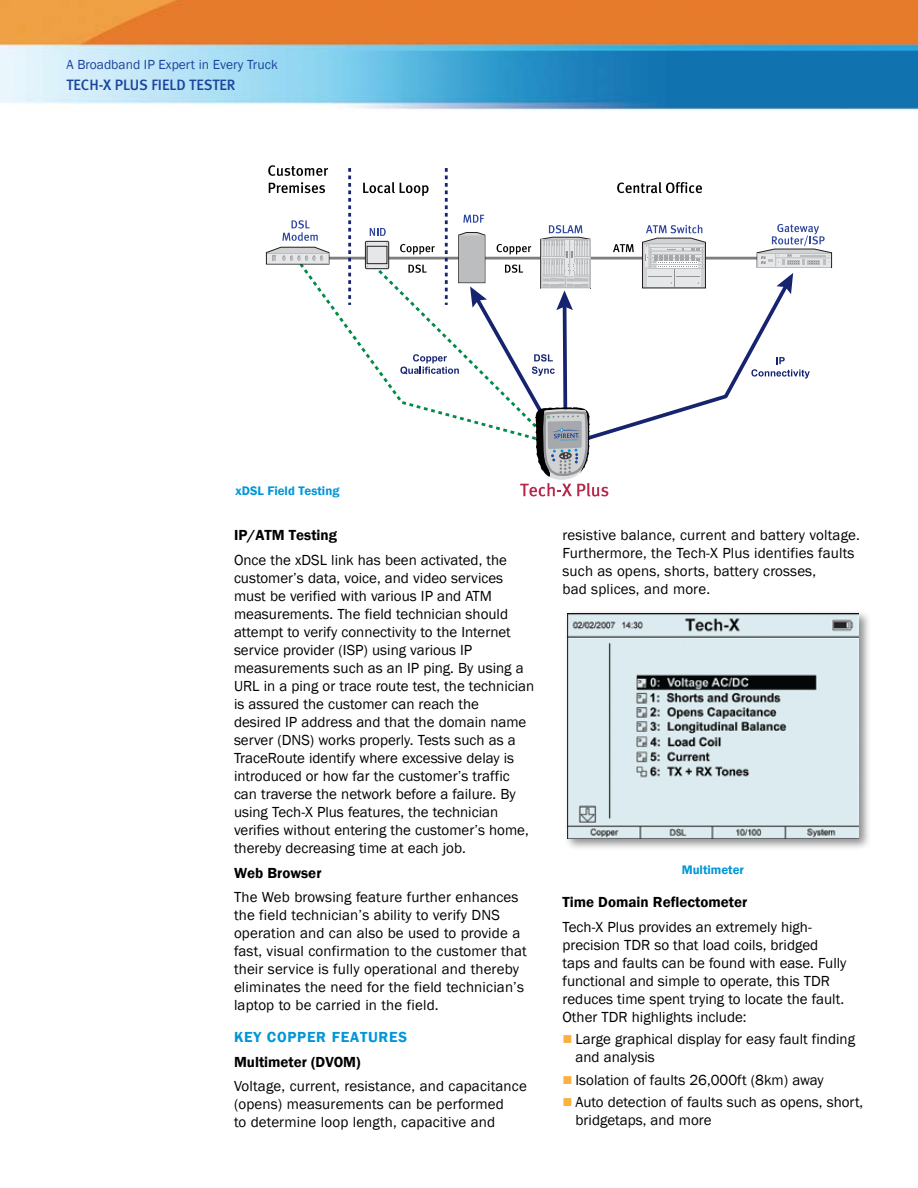
<style>
.page{position:relative;width:918px;height:1188px;background:#fff}
.page>*{position:absolute;margin:0;border:0;box-sizing:border-box;transform-origin:0 0}
.t1{font:15px/18px "Franklin Gothic";color:#000}
.t2{font:600 15px "Franklin Gothic";color:#000}
.t3{font:15px "Meta Medium LF";color:#1c449c}
.t4{font:600 15px "Franklin Gothic";letter-spacing:.05em;color:#0096d7}
.t5{font:13.5px "Franklin Gothic";color:#1c449c}
.t6{font:600 12.75px "Franklin Gothic";color:#0096d7}
</style>
<div class="page">
<img style="left:0;top:0;width:918px;height:110px">
<div style="left:564px;top:609px;width:308px;height:242px;background:#000;opacity:.45"></div>
<img style="left:567px;top:613px;width:292px;height:225px">
<svg style="left:299px;top:257px;width:64px;height:95px"></svg>
<svg style="left:348px;top:168px;width:3px;height:137px"></svg>
<svg style="left:268px;top:165px;width:60px;height:11px"></svg>
<svg style="left:269px;top:182px;width:56px;height:11px"></svg>
<svg style="left:265px;top:220px;width:65px;height:45px"></svg>
<svg style="left:363px;top:168px;width:470px;height:329px"></svg>
<p class="t5" style="left:67px;top:56px;width:213px">A Broadband IP Expert in Every Truck</p>
<p class="t3" style="left:67px;top:76px;width:171px">TECH-X PLUS FIELD TESTER</p>
<p class="t6" style="left:236px;top:483px;width:105px">xDSL Field Testing</p>
<p class="t2" style="left:234px;top:526px;width:32px">IP/ATM</p>
<p class="t2" style="left:289px;top:526px;width:50px">Testing</p>
<p class="t1" style="left:234px;top:551px;width:302px">Once the xDSL link has been activated, the customer’s data, voice, and video services must be verified with various IP and ATM measurements. The field technician should attempt to verify connectivity to the Internet service provider (ISP) using various IP measurements such as an IP ping. By using a URL in a ping or trace route test, the technician is assured the customer can reach the<br>desired IP address and that the domain name server (DNS) works properly. Tests such as a TraceRoute identify where excessive delay is introduced or how far the customer’s traffic can traverse the network before a failure. By using Tech-X Plus features, the technician verifies without entering the customer’s home, thereby decreasing time at each job.</p>
<p class="t2" style="left:234px;top:863px;width:89px">Web Browser</p>
<p class="t1" style="left:234px;top:889px;width:294px">The Web browsing feature further enhances the field technician’s ability to verify DNS operation and can also be used to provide a fast, visual confirmation to the customer that their service is fully operational and thereby eliminates the need for the field technician’s laptop to be carried in the field.</p>
<p class="t4" style="left:234px;top:1028px;width:175px">Key Copper Features</p>
<p class="t2" style="left:234px;top:1052px;width:103px">Multimeter (DVOM</p>
<p class="t2" style="left:356px;top:1052px;width:6px">)</p>
<p class="t1" style="left:234px;top:1078px;width:294px">Voltage, current, resistance, and capacitance (opens) measurements can be performed<br>to determine loop length, capacitive and</p>
<p class="t1" style="left:563px;top:526px;width:299px">resistive balance, current and battery voltage.<br>Furthermore, the Tech-X Plus identifies faults such as opens, shorts, battery crosses,<br>bad splices, and more.</p>
<p class="t6" style="left:682px;top:862px;width:64px">Multimeter</p>
<p class="t2" style="left:563px;top:893px;width:186px">Time Domain Reflectometer</p>
<p class="t1" style="left:563px;top:918px;width:286px">Tech-X Plus provides an extremely high&shy;precision TDR so that load coils, bridged taps and faults can be found with ease. Fully functional and simple to operate, this TDR reduces time spent trying to locate the fault.<br>Other TDR highlights include:</p>
<p class="t1" style="left:576px;top:1030px;width:281px">Large graphical display for easy fault finding and analysis</p>
<p class="t1" style="left:576px;top:1069px;width:289px;line-height:22.5px">Isolation of faults 26,000ft (8km) away<br>Auto detection of faults such as opens, short,</p>
<p class="t1" style="left:576px;top:1111px;width:138px">bridgetaps, and more</p>
</div>
